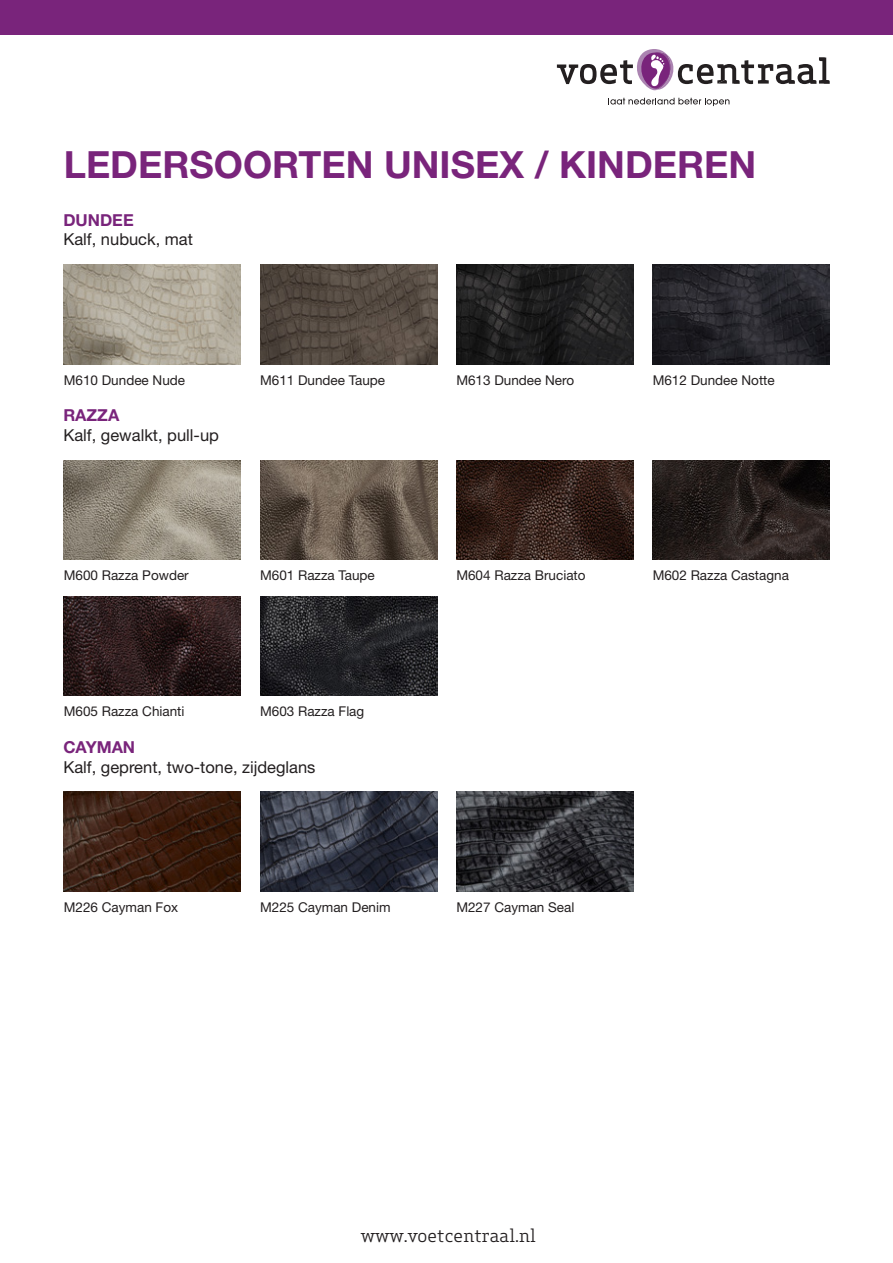
<style>
.page{position:relative;width:893px;height:1263px;background:#fff}
.page>*{position:absolute;margin:0;border:0;box-sizing:border-box;transform-origin:0 0}
.t1{font:700 37.5px "Helvetica Neue";color:#79247b}
.t2{font:18px "Apex Serif";color:#231f20}
.t3{font:16.5px "Helvetica Neue";color:#231f20}
.t4{font:700 16.5px "Helvetica Neue";color:#79247b}
.t5{font:13.5px "Helvetica Neue";color:#231f20}
</style>
<div class="page">
<svg style="left:557px;top:49px;width:273px;height:41px"></svg>
<svg style="left:608px;top:98px;width:121px;height:8px"></svg>
<div style="left:0;top:0;width:893px;height:34px;background:#79247b"></div>
<img style="left:64px;top:265px;width:177px;height:99px">
<img style="left:260px;top:265px;width:177px;height:99px">
<img style="left:456px;top:265px;width:177px;height:99px">
<img style="left:653px;top:265px;width:177px;height:99px">
<img style="left:64px;top:460px;width:177px;height:100px">
<img style="left:64px;top:596px;width:177px;height:100px">
<img style="left:260px;top:460px;width:177px;height:100px">
<img style="left:260px;top:596px;width:177px;height:100px">
<img style="left:456px;top:460px;width:177px;height:100px">
<img style="left:653px;top:460px;width:177px;height:100px">
<img style="left:64px;top:792px;width:177px;height:99px">
<img style="left:260px;top:792px;width:177px;height:99px">
<img style="left:456px;top:792px;width:177px;height:99px">
<p class="t1" style="left:64px;top:142px;width:694px">LEDERSOORTEN UNISEX / KINDEREN</p>
<p class="t4" style="left:63px;top:210px;width:72px">DUNDEE</p>
<p class="t3" style="left:63px;top:230px;width:131px">Kalf, nubuck, mat</p>
<p class="t5" style="left:64px;top:372px;width:123px">M610 Dundee Nude</p>
<p class="t5" style="left:260px;top:372px;width:127px">M611 Dundee Taupe</p>
<p class="t5" style="left:456px;top:372px;width:119px">M613 Dundee Nero</p>
<p class="t5" style="left:653px;top:372px;width:124px">M612 Dundee Notte</p>
<p class="t4" style="left:63px;top:405px;width:57px">RAZZA</p>
<p class="t3" style="left:63px;top:425px;width:157px">Kalf, gewalkt, pull-up</p>
<p class="t5" style="left:64px;top:567px;width:126px">M600 Razza Powder</p>
<p class="t5" style="left:64px;top:704px;width:122px">M605 Razza Chianti</p>
<p class="t5" style="left:260px;top:567px;width:116px">M601 Razza Taupe</p>
<p class="t5" style="left:260px;top:704px;width:106px">M603 Razza Flag</p>
<p class="t4" style="left:63px;top:737px;width:73px">CAYMAN</p>
<p class="t3" style="left:63px;top:757px;width:254px">Kalf, geprent, two-tone, zijdeglans</p>
<p class="t5" style="left:456px;top:567px;width:131px">M604 Razza Bruciato</p>
<p class="t5" style="left:653px;top:567px;width:138px">M602 Razza Castagna</p>
<p class="t5" style="left:64px;top:899px;width:116px">M226 Cayman Fox</p>
<p class="t5" style="left:260px;top:899px;width:132px">M225 Cayman Denim</p>
<p class="t5" style="left:456px;top:899px;width:120px">M227 Cayman Seal</p>
<h2 class="t2" style="left:361px;top:1224px;width:177px">www.voetcentraal.nl</h2>
</div>
